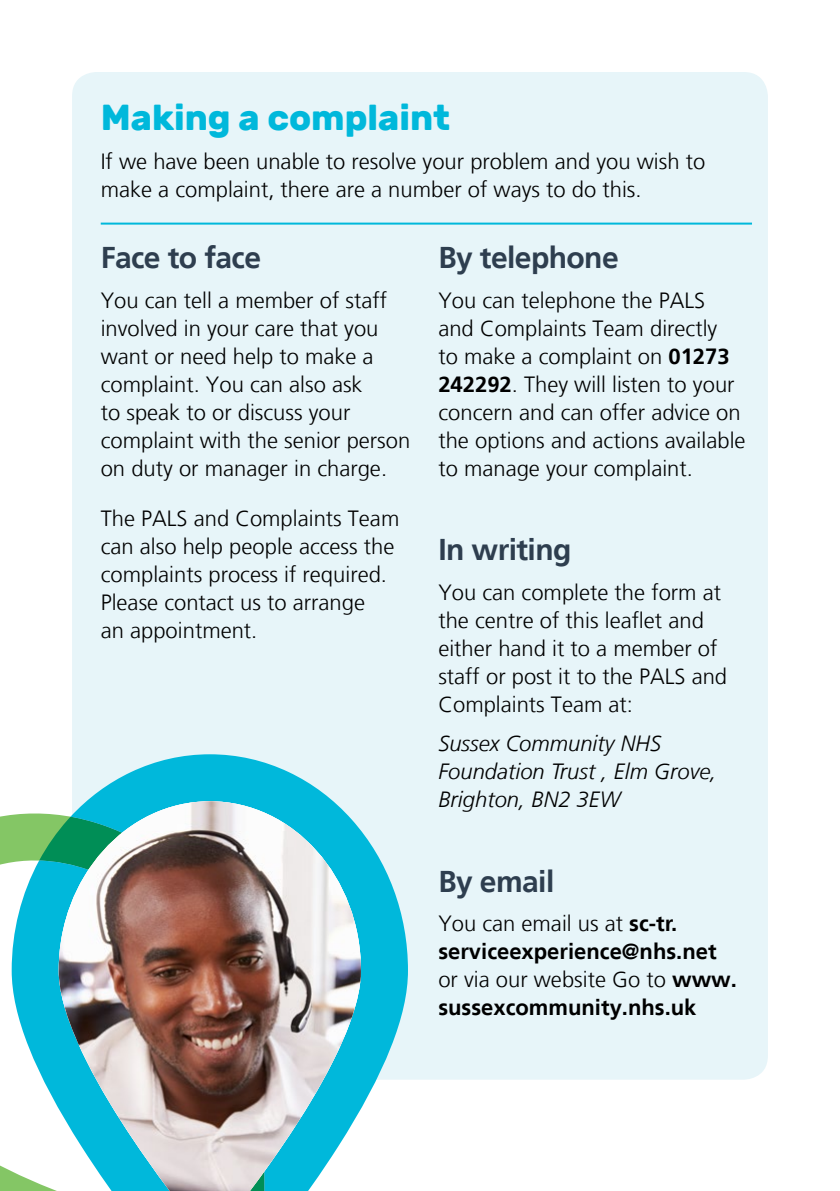
<style>
.page{position:relative;width:840px;height:1191px;background:#fff}
.page>*{position:absolute;margin:0;border:0;box-sizing:border-box;transform-origin:0 0}
.t1{font:700 36px "Rubik";color:#00b8db}
.t2{font:700 30px "Frutiger LT";letter-spacing:-.02em;color:#2e3e4f}
.t3{font:300 22px/28px "Frutiger LT";color:#000}
.t4{font:700 22px/28px "Frutiger LT";color:#000}
.t5{font:italic 300 22px/28px "Frutiger LT";color:#000}
.s1{font-weight:700}
.s2{font-weight:300}
</style>
<div class="page">
<div style="left:72px;top:72px;width:695px;height:1007px;background:#e7f5f9;border-radius:24px"></div>
<hr style="left:101px;top:223px;width:650px;height:2px;background:#00b8db">
<svg style="left:0;top:814px;width:12px;height:377px"></svg>
<svg style="left:12px;top:754px;width:396px;height:437px"></svg>
<svg style="left:39px;top:816px;width:20px;height:375px;fill:#00b8db"></svg>
<img style="left:59px;top:801px;width:302px;height:390px">
<h1 class="t1" style="left:101px;top:96px;width:351px">Making a complaint</h1>
<p class="t3" style="left:101px;top:148px;width:605px">If we have been unable to resolve your problem and you wish to make a complaint, there are a number of ways to do this.</p>
<h2 class="t2" style="left:101px;top:240px;width:162px">Face to face</h2>
<p class="t3" style="left:101px;top:286px;width:311px">You can tell a member of staff involved in your care that you want or need help to make a complaint. You can also ask<br>to speak to or discuss your complaint with the senior person on duty or manager in charge.</p>
<p class="t3" style="left:101px;top:505px;width:300px">The PALS and Complaints Team can also help people access the complaints process if required.<br>Please contact us to arrange<br>an appointment.</p>
<h2 class="t2" style="left:438px;top:240px;width:182px">By telephone</h2>
<p class="t3" style="left:438px;top:286px;width:308px">You can telephone the PALS and Complaints Team directly<br>to make a complaint on <span class="s1">01273<br>242292</span>. They will listen to your concern and can offer advice on the options and actions available to manage your complaint.</p>
<h2 class="t2" style="left:438px;top:532px;width:134px">In writing</h2>
<p class="t3" style="left:438px;top:578px;width:290px">You can complete the form at the centre of this leaflet and either hand it to a member of staff or post it to the PALS and<br>Complaints Team at:</p>
<p class="t5" style="left:438px;top:730px;width:279px">Sussex Community NHS<br>Foundation Trust , Elm Grove,<br>Brighton, BN2 3EW</p>
<h2 class="t2" style="left:438px;top:864px;width:117px">By email</h2>
<p class="t4" style="left:438px;top:909px;width:300px"><span class="s2">You can email us at</span> sc-tr. serviceexperience@nhs.net <span class="s2">or via our website Go to</span> www. sussexcommunity.nhs.uk</p>
</div>
